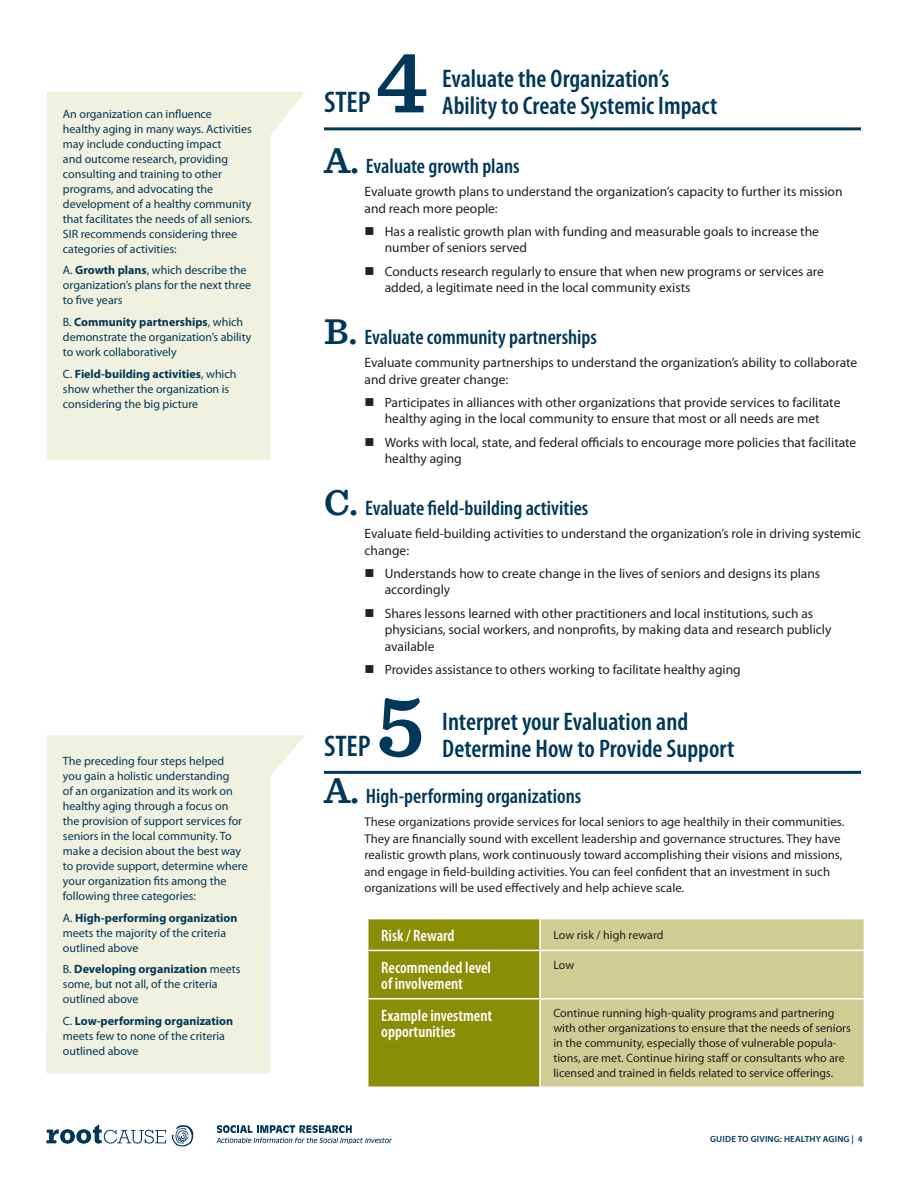
<style>
.page{position:relative;width:918px;height:1188px;background:#fff}
.page>*{position:absolute;margin:0;border:0;box-sizing:border-box;transform-origin:0 0}
.t1{font:600 90px "Sentinel";color:#003859}
.t2{font:600 condensed 30px "Myriad Pro";color:#003859}
.Header_2{font:600 condensed 25.5px "Myriad Pro";color:#003859}
.Header_4{font:600 condensed 21px "Myriad Pro";color:#003859}
.Table_-_header_1{font:600 condensed 16.5px/16.5px "Myriad Pro";color:#fff}
.Body_1_-_bullets_ind{font:13.5px/16.5px "Myriad Pro";color:#231f20}
.Body_1{font:13.5px/16.5px "Myriad Pro";color:#231f20}
.Body_1_indent{font:12.75px/16.5px "Myriad Pro";color:#231f20}
.sidebar_small{font:12px/15px "Myriad Pro";color:#003859}
.body_small{font:12px/15px "Myriad Pro";color:#231f20}
.t3{font:600 9px "Myriad Pro";letter-spacing:.02em;color:#003859}
.s1{font-weight:700}
.s2{font-family:"Sentinel";font-stretch:normal;font-size:37.5px}
</style>
<div class="page">
<svg style="left:46px;top:1124px;width:120px;height:20px"></svg>
<svg style="left:172px;top:1125px;width:21px;height:22px"></svg>
<svg style="left:216px;top:1125px;width:176px;height:19px"></svg>
<hr style="left:324px;top:127px;width:537px;height:3px;background:#003859">
<svg style="left:47px;top:92px;width:258px;height:368px;background:#f2f2e3"></svg>
<hr style="left:324px;top:771px;width:537px;height:3px;background:#003859">
<svg style="left:46px;top:735px;width:259px;height:338px;background:#f2f2e3"></svg>
<div style="left:369px;top:919px;width:170px;height:167px;background:#8a8d06"></div>
<div style="left:541px;top:919px;width:323px;height:167px;background:#cdcd94"></div>
<hr style="left:367px;top:950px;width:173px;height:1px;background:#fff">
<hr style="left:540px;top:950px;width:325px;height:1px;background:#fff">
<hr style="left:367px;top:998px;width:173px;height:2px;background:#fff">
<hr style="left:540px;top:998px;width:325px;height:2px;background:#fff">
<p class="sidebar_small" style="left:63px;top:106px;width:191px">An organization can influence healthy aging in many ways. Activities may include conducting impact<br>and outcome research, providing consulting and training to other programs, and advocating the development of a healthy community that facilitates the needs of all seniors.<br>SIR recommends considering three categories of activities:</p>
<p class="sidebar_small" style="left:63px;top:263px;width:190px">A. <span class="s1">Growth plans</span>, which describe the organization’s plans for the next three to five years</p>
<p class="sidebar_small" style="left:63px;top:314px;width:190px">B. <span class="s1">Community partnerships</span>, which demonstrate the organization’s ability to work collaboratively</p>
<p class="sidebar_small" style="left:63px;top:366px;width:175px">C. <span class="s1">Field-building activities</span>, which show whether the organization is considering the big picture</p>
<p class="sidebar_small" style="left:63px;top:753px;width:186px">The preceding four steps helped<br>you gain a holistic understanding<br>of an organization and its work on healthy aging through a focus on the provision of support services for seniors in the local community. To make a decision about the best way to provide support, determine where your organization fits among the following three categories:</p>
<p class="sidebar_small" style="left:63px;top:910px;width:176px">A. <span class="s1">High-performing organization </span>meets the majority of the criteria outlined above</p>
<p class="sidebar_small" style="left:63px;top:962px;width:179px">B. <span class="s1">Developing organization</span> meets some, but not all, of the criteria outlined above</p>
<p class="sidebar_small" style="left:63px;top:1013px;width:172px">C. <span class="s1">Low-performing organization </span>meets few to none of the criteria outlined above</p>
<p class="t1" style="left:376px;top:13px;width:54px">4</p>
<p class="Header_2" style="left:442px;top:63px;width:229px">Evaluate the Organization’s</p>
<p class="t2" style="left:324px;top:84px;width:48px">STEP</p>
<p class="Header_2" style="left:442px;top:90px;width:277px">Ability to Create Systemic Impact</p>
<p class="Header_4" style="left:324px;top:153px;width:197px"><span class="s2">A.</span> Evaluate growth plans</p>
<p class="Body_1" style="left:364px;top:183px;width:480px">Evaluate growth plans to understand the organization’s capacity to further its mission and reach more people:</p>
<p class="Body_1_-_bullets_ind" style="left:385px;top:223px;width:436px">Has a realistic growth plan with funding and measurable goals to increase the number of seniors served</p>
<p class="Body_1_-_bullets_ind" style="left:385px;top:263px;width:441px">Conducts research regularly to ensure that when new programs or services are added, a legitimate need in the local community exists</p>
<p class="Header_4" style="left:324px;top:324px;width:274px"><span class="s2">B.</span> Evaluate community partnerships</p>
<p class="Body_1" style="left:364px;top:354px;width:494px">Evaluate community partnerships to understand the organization’s ability to collaborate and drive greater change:</p>
<p class="Body_1_-_bullets_ind" style="left:385px;top:394px;width:457px">Participates in alliances with other organizations that provide services to facilitate healthy aging in the local community to ensure that most or all needs are met</p>
<p class="Body_1_-_bullets_ind" style="left:385px;top:434px;width:473px">Works with local, state, and federal officials to encourage more policies that facilitate healthy aging</p>
<p class="Header_4" style="left:324px;top:495px;width:266px"><span class="s2">C.</span> Evaluate field-building activities</p>
<p class="Body_1" style="left:364px;top:525px;width:498px">Evaluate field-building activities to understand the organization’s role in driving systemic change:</p>
<p class="Body_1_-_bullets_ind" style="left:385px;top:565px;width:437px">Understands how to create change in the lives of seniors and designs its plans accordingly</p>
<p class="Body_1_-_bullets_ind" style="left:385px;top:605px;width:448px">Shares lessons learned with other practitioners and local institutions, such as physicians, social workers, and nonprofits, by making data and research publicly available</p>
<p class="Body_1_-_bullets_ind" style="left:385px;top:661px;width:358px">Provides assistance to others working to facilitate healthy aging</p>
<p class="t1" style="left:376px;top:656px;width:51px">5</p>
<p class="Header_2" style="left:442px;top:706px;width:248px">Interpret your Evaluation and</p>
<p class="t2" style="left:324px;top:727px;width:48px">STEP</p>
<p class="Header_2" style="left:442px;top:733px;width:294px">Determine How to Provide Support</p>
<p class="Header_4" style="left:324px;top:783px;width:259px"><span class="s2">A.</span> High-performing organizations</p>
<p class="Body_1_indent" style="left:364px;top:813px;width:481px">These organizations provide services for local seniors to age healthily in their communities.<br>They are financially sound with excellent leadership and governance structures. They have realistic growth plans, work continuously toward accomplishing their visions and missions, and engage in field-building activities. You can feel confident that an investment in such organizations will be used effectively and help achieve scale.</p>
<p class="Table_-_header_1" style="left:381px;top:927px;width:75px">Risk / Reward</p>
<p class="body_small" style="left:554px;top:927px;width:112px">Low risk / high reward</p>
<p class="Table_-_header_1" style="left:381px;top:959px;width:111px">Recommended level of involvement</p>
<p class="body_small" style="left:554px;top:957px;width:22px">Low</p>
<p class="Table_-_header_1" style="left:381px;top:1007px;width:112px">Example investment opportunities</p>
<p class="body_small" style="left:554px;top:1006px;width:299px">Continue running high-quality programs and partnering with other organizations to ensure that the needs of seniors in the community, especially those of vulnerable popula&shy;tions, are met. Continue hiring staff or consultants who are licensed and trained in fields related to service offerings.</p>
<p class="t3" style="left:710px;top:1133px;width:154px">GUIDE TO GIVING: HEALTHY AGING | 4</p>
</div>
